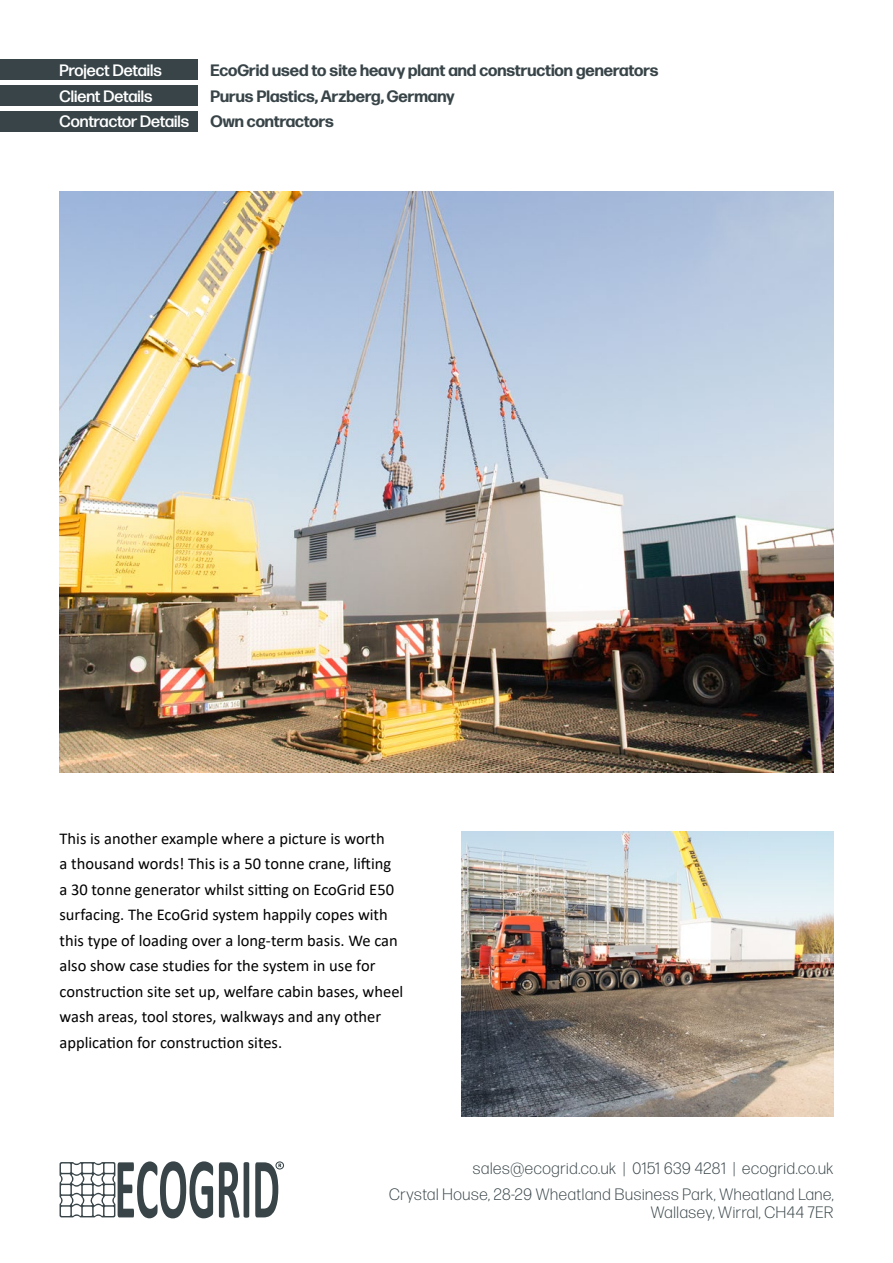
<style>
.page{position:relative;width:893px;height:1263px;background:#fff}
.page>*{position:absolute;margin:0;border:0;box-sizing:border-box;transform-origin:0 0}
.t1{font:16.5px/25.5px "Calibri";color:#000}
.t2{font:300 16.5px/26.5px "Forma DJR Deck";letter-spacing:.04em;color:#384448;text-align:right}
.t3{font:700 16.5px/25.5px "Forma DJR Deck";color:#384448}
.t4{font:500 16.5px/25.5px "Forma DJR Deck";color:#fff}
</style>
<div class="page">
<svg style="left:60px;top:1161px;width:153px;height:57px"></svg>
<svg style="left:219px;top:1162px;width:30px;height:56px"></svg>
<svg style="left:255px;top:1161px;width:29px;height:56px"></svg>
<div style="left:0;top:60px;width:198px;height:20px;background:#384448"></div>
<div style="left:0;top:85px;width:198px;height:21px;background:#384448"></div>
<div style="left:0;top:111px;width:198px;height:20px;background:#384448"></div>
<img style="left:60px;top:192px;width:773px;height:580px">
<img style="left:461px;top:832px;width:372px;height:285px">
<p class="t4" style="left:60px;top:57px;width:131px">Project Details<br>Client Details<br>Contractor Details</p>
<p class="t3" style="left:210px;top:57px;width:450px">EcoGrid used to site heavy plant and construction generators<br>Purus Plastics, Arzberg, Germany<br>Own contractors</p>
<p class="t1" style="left:60px;top:825px;width:345px">This is another example where a picture is worth<br>a thousand words! This is a 50 tonne crane, lifting a 30 tonne generator whilst sitting on EcoGrid E50 surfacing. The EcoGrid system happily copes with this type of loading over a long-term basis. We can also show case studies for the system in use for construction site set up, welfare cabin bases, wheel wash areas, tool stores, walkways and any other application for construction sites.</p>
<p class="t2" style="left:389px;top:1154px;width:446px">sales@ecogrid.co.uk | 0151 639 4281 | ecogrid.co.uk<br>Crystal House, 28-29 Wheatland Business Park, Wheatland Lane,</p>
<p class="t2" style="left:651px;top:1199px;width:184px">Wallasey, Wirral, CH44 7ER</p>
</div>
